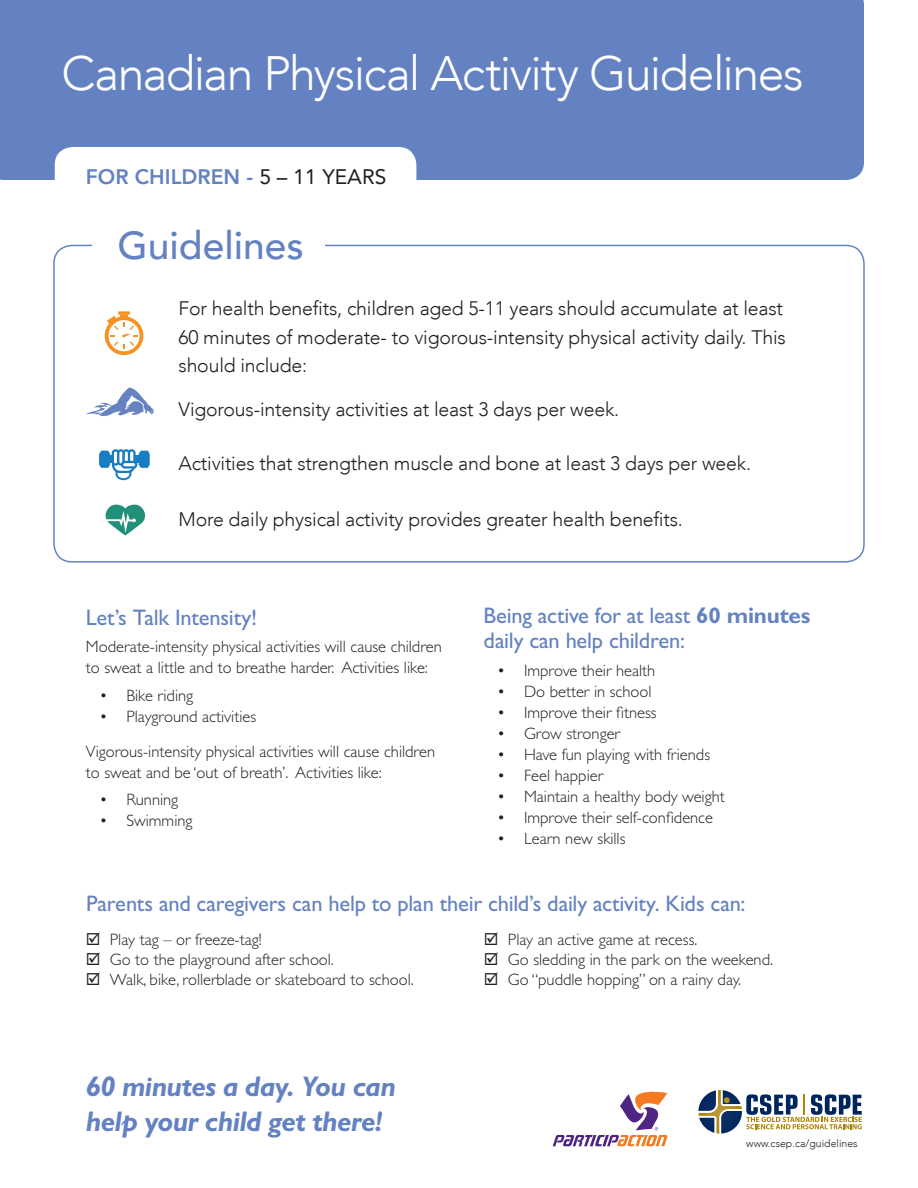
<style>
.page{position:relative;width:918px;height:1188px;background:#fff}
.page>*{position:absolute;margin:0;border:0;box-sizing:border-box;transform-origin:0 0}
.t1{font:300 48.15px "Avenir LT";letter-spacing:-.035em;color:#fff}
.t2{font:500 39px "Avenir LT";color:#6482c1}
.t3{font:italic 700 28.5px/34.2px "Gill Sans Std";letter-spacing:-.025em;color:#6482c1}
.Subhead{font:22.5px/25.5px "Gill Sans Std";letter-spacing:-.01em;color:#6482c1}
.t4{font:800 21px "Avenir LT";color:#6482c1}
.t5{font:300 19.5px/28.5px "Avenir LT";letter-spacing:-.01em;color:#231f20}
.Body{font:300 16.5px/21px "Gill Sans Std";color:#231f20}
.bulleted{font:300 16.5px "Gill Sans Std";color:#231f20}
.t6{font:300 10.5px "Avenir LT";color:#231f20}
.s1{font-weight:400;color:#231f20}
.s2{font-weight:700}
</style>
<div class="page">
<svg style="left:553px;top:1092px;width:114px;height:54px"></svg>
<svg style="left:698px;top:1090px;width:164px;height:44px"></svg>
<div style="left:0;top:0;width:864px;height:180px;background:#6482c1"></div>
<div style="left:53px;top:245px;width:812px;height:318px;border:2px solid #6482c1;border-radius:18px"></div>
<div style="left:92px;top:232px;width:233px;height:36px;background:#fff"></div>
<div style="left:55px;top:147px;width:361px;height:49px;background:#fff;border-radius:18px"></div>
<svg style="left:104px;top:311px;width:39px;height:44px"></svg>
<svg style="left:99px;top:449px;width:51px;height:31px"></svg>
<svg style="left:105px;top:505px;width:41px;height:31px"></svg>
<svg style="left:86px;top:388px;width:68px;height:28px"></svg>
<p class="t1" style="left:61px;top:46px;width:744px">Canadian Physical Activity Guidelines</p>
<p class="t4" style="left:86px;top:164px;width:302px">FOR CHILDREN - <span class="s1">5 – 11 YEARS</span></p>
<p class="t2" style="left:118px;top:223px;width:188px">Guidelines</p>
<p class="t5" style="left:179px;top:294px;width:609px">For health benefits, children aged 5-11 years should accumulate at least<br>60 minutes of moderate- to vigorous-intensity physical activity daily. This should include:</p>
<p class="t5" style="left:179px;top:395px;width:442px">Vigorous-intensity activities at least 3 days per week.</p>
<p class="t5" style="left:179px;top:449px;width:574px">Activities that strengthen muscle and bone at least 3 days per week.</p>
<p class="t5" style="left:179px;top:505px;width:506px">More daily physical activity provides greater health benefits.</p>
<p class="Subhead" style="left:86px;top:604px;width:173px">Let’s Talk Intensity!</p>
<p class="Body" style="left:86px;top:636px;width:357px">Moderate-intensity physical activities will cause children to sweat a little and to breathe harder. Activities like:</p>
<p class="bulleted" style="left:99px;top:686px;width:95px">• Bike riding</p>
<p class="bulleted" style="left:99px;top:707px;width:158px">• Playground activities</p>
<p class="Body" style="left:86px;top:741px;width:351px">Vigorous-intensity physical activities will cause children to sweat and be ‘out of breath’. Activities like:</p>
<p class="bulleted" style="left:99px;top:790px;width:80px">• Running</p>
<p class="bulleted" style="left:99px;top:811px;width:95px">• Swimming</p>
<p class="Subhead" style="left:484px;top:603px;width:329px">Being active for at least <span class="s2">60 minutes </span>daily can help children:</p>
<p class="bulleted" style="left:497px;top:661px;width:160px">• Improve their health</p>
<p class="bulleted" style="left:497px;top:682px;width:156px">• Do better in school</p>
<p class="bulleted" style="left:497px;top:703px;width:161px">• Improve their fitness</p>
<p class="bulleted" style="left:497px;top:724px;width:125px">• Grow stronger</p>
<p class="bulleted" style="left:497px;top:745px;width:215px">• Have fun playing with friends</p>
<p class="bulleted" style="left:497px;top:766px;width:108px">• Feel happier</p>
<p class="bulleted" style="left:497px;top:787px;width:229px">• Maintain a healthy body weight</p>
<p class="bulleted" style="left:497px;top:808px;width:218px">• Improve their self-confidence</p>
<p class="bulleted" style="left:497px;top:829px;width:130px">• Learn new skills</p>
<p class="Subhead" style="left:86px;top:891px;width:661px">Parents and caregivers can help to plan their child’s daily activity. Kids can:</p>
<p class="Body" style="left:86px;top:929px;width:177px">☑ Play tag – or freeze-tag!</p>
<p class="Body" style="left:86px;top:949px;width:250px">☑ Go to the playground after school.</p>
<p class="Body" style="left:86px;top:969px;width:329px">☑ Walk, bike, rollerblade or skateboard to school.</p>
<p class="Body" style="left:484px;top:929px;width:215px">☑ Play an active game at recess.</p>
<p class="Body" style="left:484px;top:949px;width:291px">☑ Go sledding in the park on the weekend.</p>
<p class="Body" style="left:484px;top:969px;width:259px">☑ Go “puddle hopping” on a rainy day.</p>
<p class="t3" style="left:86px;top:1070px;width:312px">60 minutes a day. You can help your child get there!</p>
<p class="t6" style="left:746px;top:1137px;width:113px">www.csep.ca/guidelines</p>
</div>
